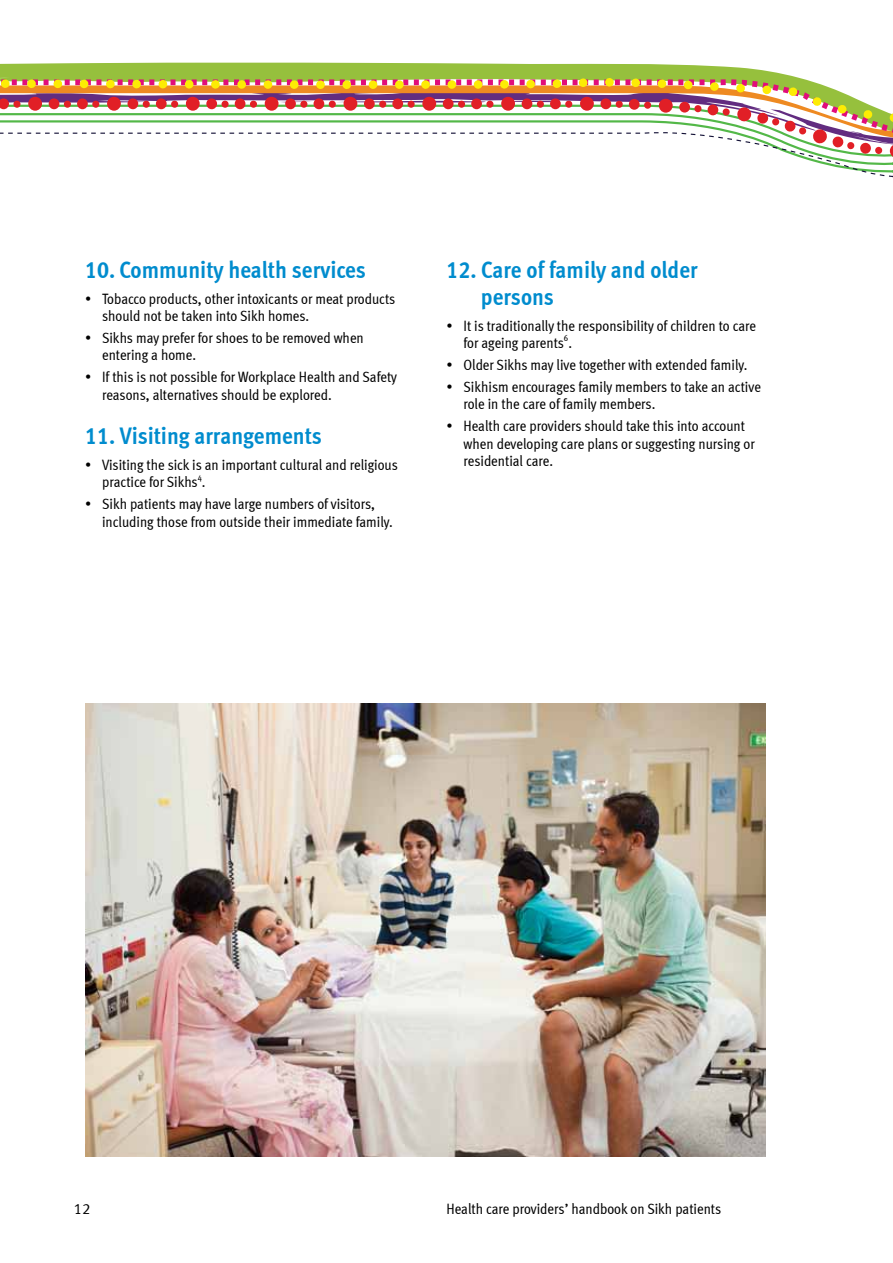
<style>
.page{position:relative;width:893px;height:1263px;background:#fff}
.page>*{position:absolute;margin:0;border:0;box-sizing:border-box;transform-origin:0 0}
.t1{font:24px/27px "Meta Cond Bold LF";color:#008cce}
.t2{font:15px/17.5px "Meta Cond";color:#000}
.t3{font:15px "Meta Normal LF";color:#000}
.t4{font:9px "Meta Cond";color:#000}
</style>
<div class="page">
<svg style="left:0;top:62px;width:893px;height:116px"></svg>
<img style="left:85px;top:704px;width:680px;height:453px">
<h1 class="t1" style="left:85px;top:255px;width:282px">10. Community health services</h1>
<p class="t2" style="left:102px;top:289px;width:295px;text-indent:-17px">• Tobacco products, other intoxicants or meat products should not be taken into Sikh homes.</p>
<p class="t2" style="left:102px;top:329px;width:263px;text-indent:-17px">• Sikhs may prefer for shoes to be removed when entering a home.</p>
<p class="t2" style="left:102px;top:368px;width:296px;text-indent:-17px">• If this is not possible for Workplace Health and Safety reasons, alternatives should be explored.</p>
<h1 class="t1" style="left:85px;top:422px;width:238px">11. Visiting arrangements</h1>
<p class="t2" style="left:102px;top:456px;width:297px;text-indent:-17px">• Visiting the sick is an important cultural and religious practice for Sikhs .</p>
<p class="t4" style="left:198px;top:472px;width:6px">4</p>
<p class="t2" style="left:102px;top:495px;width:292px;text-indent:-17px">• Sikh patients may have large numbers of visitors, including those from outside their immediate family.</p>
<h1 class="t1" style="left:481px;top:255px;width:218px;text-indent:-34px">12. Care of family and older persons</h1>
<p class="t2" style="left:463px;top:316px;width:294px;text-indent:-17px">• It is traditionally the responsibility of children to care for ageing parents .</p>
<p class="t4" style="left:564px;top:332px;width:6px">6</p>
<p class="t2" style="left:446px;top:356px;width:302px">• Older Sikhs may live together with extended family.</p>
<p class="t2" style="left:463px;top:378px;width:299px;text-indent:-17px">• Sikhism encourages family members to take an active role in the care of family members.</p>
<p class="t2" style="left:463px;top:417px;width:293px;text-indent:-17px">• Health care providers should take this into account when developing care plans or suggesting nursing or residential care.</p>
<p class="t3" style="left:74px;top:1200px;width:18px">12</p>
<p class="t2" style="left:446px;top:1200px;width:276px">Health care providers’ handbook on Sikh patients</p>
</div>
